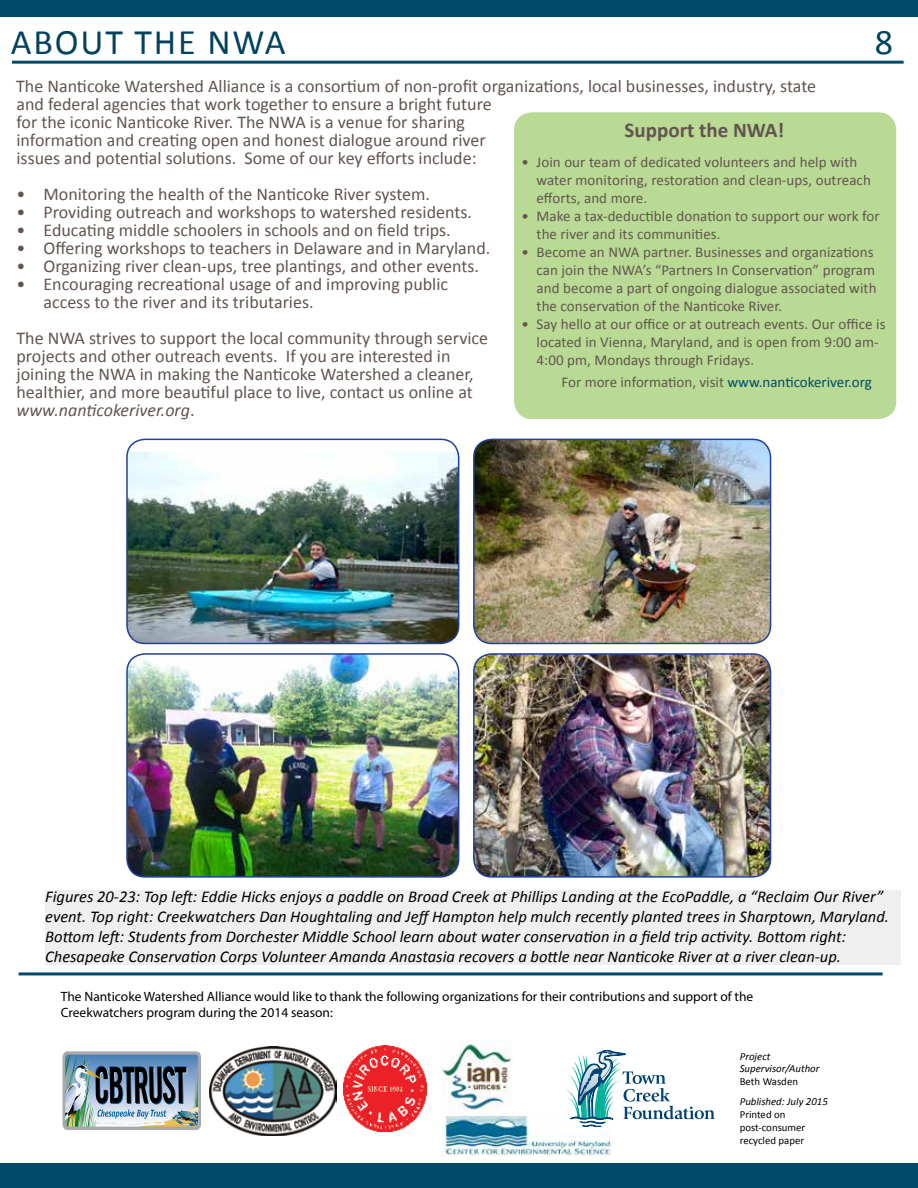
<style>
.page{position:relative;width:918px;height:1188px;background:#fff}
.page>*{position:absolute;margin:0;border:0;box-sizing:border-box;transform-origin:0 0}
.t1{font:36px "Calibri";letter-spacing:.05em;color:#02425d}
.t2{font:700 21px "Calibri";color:#63544f}
.t3{font:18px/18px "Calibri";color:#63544f}
.t4{font:italic 16.5px/19.8px "Calibri";color:#000}
.t5{font:15px/18px "Calibri";letter-spacing:.005em;color:#63544f}
.t6{font:13.5px/16.2px "Myriad Pro";color:#000}
.t7{font:10.8px/12.9px "Calibri";color:#000}
.t8{font:italic 10.8px/12.9px "Calibri";color:#000}
.s1{font-style:italic}
.s2{color:#004b6a}
</style>
<div class="page">
<img style="left:442px;top:1040px;width:69px;height:70px">
<img style="left:63px;top:1051px;width:138px;height:79px">
<img style="left:343px;top:1046px;width:84px;height:86px">
<img style="left:442px;top:1114px;width:170px;height:41px">
<img style="left:209px;top:1046px;width:128px;height:89px">
<svg style="left:566px;top:1050px;width:149px;height:77px"></svg>
<div style="left:0;top:1163px;width:918px;height:25px;background:#004b6a"></div>
<hr style="left:19px;top:972px;width:864px;height:3px;background:#004b6a">
<div style="left:0;top:0;width:918px;height:16px;background:#004b6a"></div>
<div style="left:514px;top:112px;width:382px;height:307px;background:#b8da94;border-radius:18px"></div>
<hr style="left:12px;top:61px;width:892px;height:3px;background:#004b6a">
<div style="left:45px;top:890px;width:856px;height:74px;background:#efeff0"></div>
<img style="left:127px;top:452px;width:332px;height:191px">
<div style="left:126px;top:439px;width:333px;height:205px;border:2px solid #21409a;border-radius:18px"></div>
<img style="left:474px;top:439px;width:297px;height:204px">
<div style="left:473px;top:439px;width:298px;height:205px;border:2px solid #21409a;border-radius:18px"></div>
<img style="left:127px;top:654px;width:332px;height:223px">
<div style="left:126px;top:653px;width:333px;height:225px;border:2px solid #21409a;border-radius:18px"></div>
<img style="left:474px;top:654px;width:297px;height:223px">
<div style="left:473px;top:653px;width:298px;height:225px;border:2px solid #21409a;border-radius:18px"></div>
<h1 class="t1" style="left:11px;top:19px;width:276px">ABOUT THE NWA</h1>
<h1 class="t1" style="left:875px;top:19px;width:20px">8</h1>
<p class="t3" style="left:16px;top:77px;width:801px">The Nanticoke Watershed Alliance is a consortium of non-profit organizations, local businesses, industry, state and federal agencies that work together to ensure a bright future<br>for the iconic Nanticoke River. The NWA is a venue for sharing<br>information and creating open and honest dialogue around river<br>issues and potential solutions. Some of our key efforts include:</p>
<p class="t3" style="left:17px;top:185px;width:415px">• Monitoring the health of the Nanticoke River system.</p>
<p class="t3" style="left:17px;top:203px;width:457px">• Providing outreach and workshops to watershed residents.</p>
<p class="t3" style="left:17px;top:221px;width:436px">• Educating middle schoolers in schools and on field trips.</p>
<p class="t3" style="left:17px;top:239px;width:475px">• Offering workshops to teachers in Delaware and in Maryland.</p>
<p class="t3" style="left:17px;top:257px;width:464px">• Organizing river clean-ups, tree plantings, and other events.</p>
<p class="t3" style="left:44px;top:275px;width:406px;text-indent:-27px">• Encouraging recreational usage of and improving public access to the river and its tributaries.</p>
<p class="t3" style="left:17px;top:329px;width:473px">The NWA strives to support the local community through service projects and other outreach events. If you are interested in joining the NWA in making the Nanticoke Watershed a cleaner, healthier, and more beautiful place to live, contact us online at <span class="s1">www.nanticokeriver.org</span>.</p>
<p class="t2" style="left:625px;top:117px;width:161px">Support the NWA!</p>
<p class="t5" style="left:537px;top:153px;width:336px;text-indent:-15px">• Join our team of dedicated volunteers and help with water monitoring, restoration and clean-ups, outreach efforts, and more.</p>
<p class="t5" style="left:537px;top:207px;width:345px;text-indent:-15px">• Make a tax-deductible donation to support our work for the river and its communities.</p>
<p class="t5" style="left:537px;top:243px;width:342px;text-indent:-15px">• Become an NWA partner. Businesses and organizations can join the NWA’s “Partners In Conservation” program and become a part of ongoing dialogue associated with the conservation of the Nanticoke River.</p>
<p class="t5" style="left:537px;top:315px;width:351px;text-indent:-15px">• Say hello at our office or at outreach events. Our office is located in Vienna, Maryland, and is open from 9:00 am-<br>4:00 pm, Mondays through Fridays.</p>
<p class="t5" style="left:562px;top:373px;width:312px">For more information, visit <span class="s2">www.nanticokeriver.org</span></p>
<p class="t4" style="left:45px;top:886px;width:845px">Figures 20-23: Top left: Eddie Hicks enjoys a paddle on Broad Creek at Phillips Landing at the EcoPaddle, a “Reclaim Our River” event. Top right: Creekwatchers Dan Houghtaling and Jeff Hampton help mulch recently planted trees in Sharptown, Maryland.<br>Bottom left: Students from Dorchester Middle School learn about water conservation in a field trip activity. Bottom right:<br>Chesapeake Conservation Corps Volunteer Amanda Anastasia recovers a bottle near Nanticoke River at a river clean-up.</p>
<p class="t6" style="left:61px;top:988px;width:694px">The Nanticoke Watershed Alliance would like to thank the following organizations for their contributions and support of the<br>Creekwatchers program during the 2014 season:</p>
<p class="t8" style="left:740px;top:1049px;width:81px">Project<br>Supervisor/Author</p>
<p class="t7" style="left:740px;top:1075px;width:60px">Beth Wasden</p>
<p class="t8" style="left:740px;top:1094px;width:90px">Published: July 2015</p>
<p class="t7" style="left:740px;top:1108px;width:67px">Printed on post-consumer recycled paper</p>
</div>
